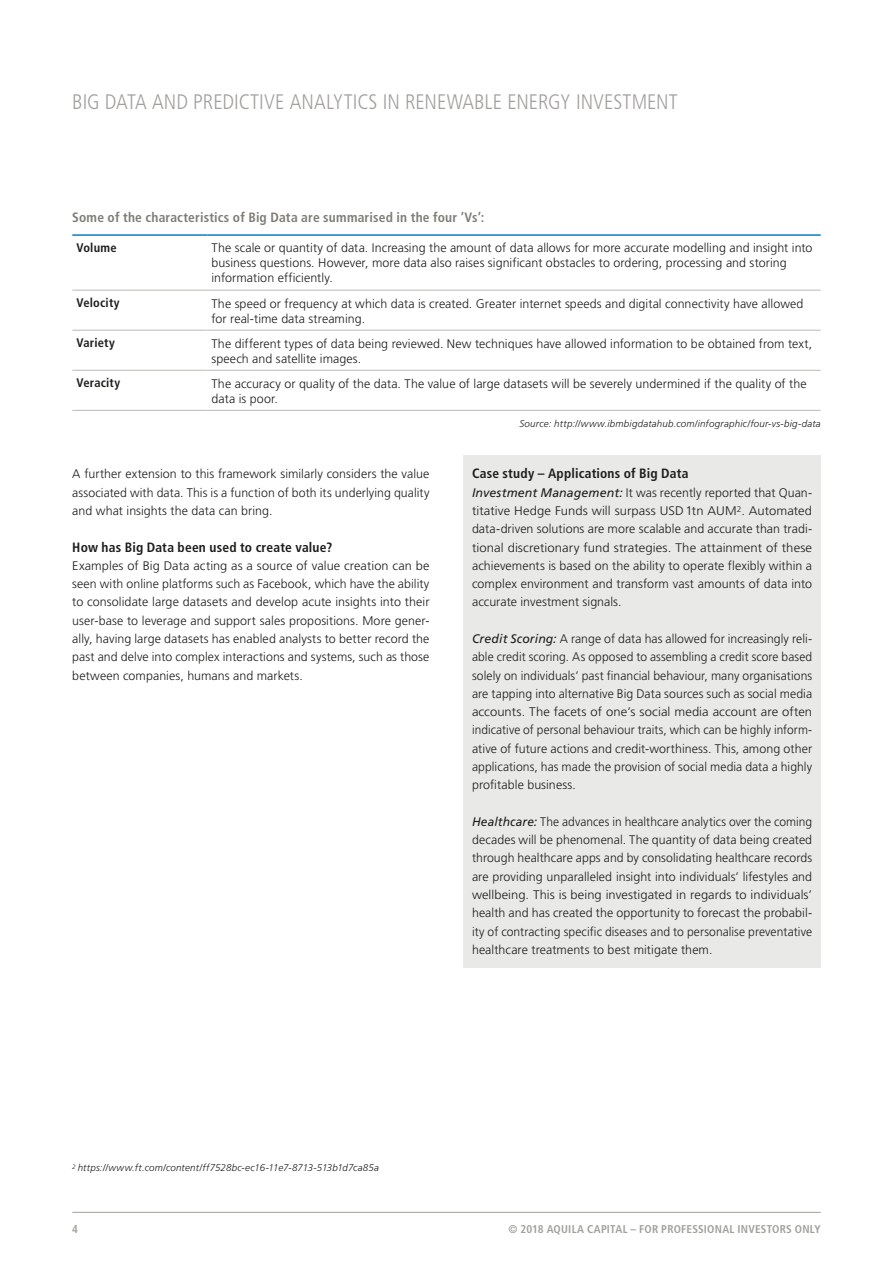
<style>
.page{position:relative;width:893px;height:1263px;background:#fff}
.page>*{position:absolute;margin:0;border:0;box-sizing:border-box;transform-origin:0 0}
.t1{font:300 condensed 21px "Frutiger";color:#a1a09b}
.t2{font:700 condensed 13.5px "Frutiger";letter-spacing:.01em;color:#1d1d1b}
.t3{font:700 condensed 13.5px "Frutiger";letter-spacing:.015em;color:#7e7d77}
.t4{font:300 12.45px/18.3px "Frutiger";letter-spacing:.005em;color:#1d1d1b;text-align:justify}
.t5{font:300 12.45px/18.3px "Frutiger";letter-spacing:.005em;color:#1d1d1b;text-align:justify;scale:.96 1}
.t6{font:700 condensed 12.45px "Frutiger";letter-spacing:.015em;color:#1d1d1b}
.t7{font:700 condensed 11.25px "Frutiger";letter-spacing:.02em;color:#a1a09b}
.t8{font:italic 300 9.75px "Frutiger";letter-spacing:.02em;color:#1d1d1b}
.s1{font-weight:400;font-style:italic}
</style>
<div class="page">
<hr style="left:72px;top:1212px;width:749px;height:1px;background:#a1a09b">
<svg style="left:72px;top:289px;width:749px;height:121px"></svg>
<hr style="left:72px;top:290px;width:135px;height:1px;background:#babab5">
<hr style="left:207px;top:290px;width:614px;height:1px;background:#babab5">
<hr style="left:72px;top:330px;width:135px;height:1px;background:#babab5">
<hr style="left:207px;top:330px;width:614px;height:1px;background:#babab5">
<hr style="left:72px;top:370px;width:135px;height:1px;background:#babab5">
<hr style="left:207px;top:370px;width:614px;height:1px;background:#babab5">
<hr style="left:72px;top:410px;width:135px;height:1px;background:#babab5">
<hr style="left:207px;top:410px;width:614px;height:1px;background:#babab5">
<hr style="left:72px;top:234px;width:135px;height:2px;background:#0081c9">
<hr style="left:207px;top:234px;width:614px;height:2px;background:#0081c9">
<div style="left:463px;top:456px;width:358px;height:512px;background:#e9e9e7"></div>
<h1 class="t1" style="left:72px;top:90px;width:607px">BIG DATA AND PREDICTIVE ANALYTICS IN RENEWABLE ENERGY INVESTMENT</h1>
<p class="t3" style="left:72px;top:210px;width:414px">Some of the characteristics of Big Data are summarised in the four ’Vs’:</p>
<p class="t6" style="left:77px;top:240px;width:42px">Volume</p>
<p class="t4" style="left:212px;top:241px;width:602px;line-height:15px;text-align:left">The scale or quantity of data. Increasing the amount of data allows for more accurate modelling and insight into business questions. However, more data also raises significant obstacles to ordering, processing and storing information efficiently.</p>
<p class="t6" style="left:77px;top:295px;width:45px">Velocity</p>
<p class="t4" style="left:212px;top:296px;width:593px;line-height:15px">The speed or frequency at which data is created. Greater internet speeds and digital connectivity have allowed for real-time data streaming.</p>
<p class="t6" style="left:77px;top:335px;width:40px">Variety</p>
<p class="t4" style="left:212px;top:336px;width:602px;line-height:15px">The different types of data being reviewed. New techniques have allowed information to be obtained from text, speech and satellite images.</p>
<p class="t6" style="left:77px;top:376px;width:45px">Veracity</p>
<p class="t4" style="left:212px;top:376px;width:597px;line-height:15px">The accuracy or quality of the data. The value of large datasets will be severely undermined if the quality of the data is poor.</p>
<p class="t4" style="left:72px;top:465px;width:359px">A further extension to this framework similarly considers the value associated with data. This is a function of both its underlying quality and what insights the data can bring.</p>
<p class="t2" style="left:72px;top:539px;width:261px">How has Big Data been used to create value?</p>
<p class="t4" style="left:72px;top:556px;width:359px">Examples of Big Data acting as a source of value creation can be seen with online platforms such as Facebook, which have the ability to consolidate large datasets and develop acute insights into their user-base to leverage and support sales propositions. More gener&shy;ally, having large datasets has enabled analysts to better record the past and delve into complex interactions and systems, such as those between companies, humans and markets.</p>
<p class="t8" style="left:519px;top:418px;width:303px">Source: http://www.ibmbigdatahub.com/infographic/four-vs-big-data</p>
<p class="t2" style="left:472px;top:466px;width:218px">Case study – Applications of Big Data</p>
<p class="t4" style="left:472px;top:483px;width:342px"><span class="s1">Investment Management:</span> It was recently reported that Quan&shy;titative Hedge Funds will surpass USD1tn AUM<sup>2</sup>. Automated data-driven solutions are more scalable and accurate than tradi&shy;tional discretionary fund strategies. The attainment of these achievements is based on the ability to operate flexibly within a complex environment and transform vast amounts of data into accurate investment signals.</p>
<p class="t4" style="left:472px;top:630px;width:342px"><span class="s1">Credit Scoring:</span> A range of data has allowed for increasingly reli&shy;able credit scoring. As opposed to assembling a credit score based solely on individuals’ past financial behaviour, many organisations are tapping into alternative Big Data sources such as social media accounts. The facets of one’s social media account are often indicative of personal behaviour traits, which can be highly inform&shy;ative of future actions and credit-worthiness. This, among other applications, has made the provision of social media data a highly profitable business.</p>
<p class="t5" style="left:472px;top:812px;width:356px"><span class="s1">Healthcare:</span> The advances in healthcare analytics over the coming decades will be phenomenal. The quantity of data being created through healthcare apps and by consolidating healthcare records are providing unparalleled insight into individuals’ lifestyles and wellbeing. This is being investigated in regards to individuals’ health and has created the opportunity to forecast the probabil&shy;ity of contracting specific diseases and to personalise preventative healthcare treatments to best mitigate them.</p>
<p class="t8" style="left:72px;top:1162px;width:308px"><sup>2</sup> https://www.ft.com/content/ff7528bc-ec16-11e7-8713-513b1d7ca85a</p>
<p class="t7" style="left:72px;top:1222px;width:7px">4</p>
<p class="t7" style="left:509px;top:1222px;width:314px">© 2018 AQUILA CAPITAL – FOR PROFESSIONAL INVESTORS ONLY</p>
</div>
